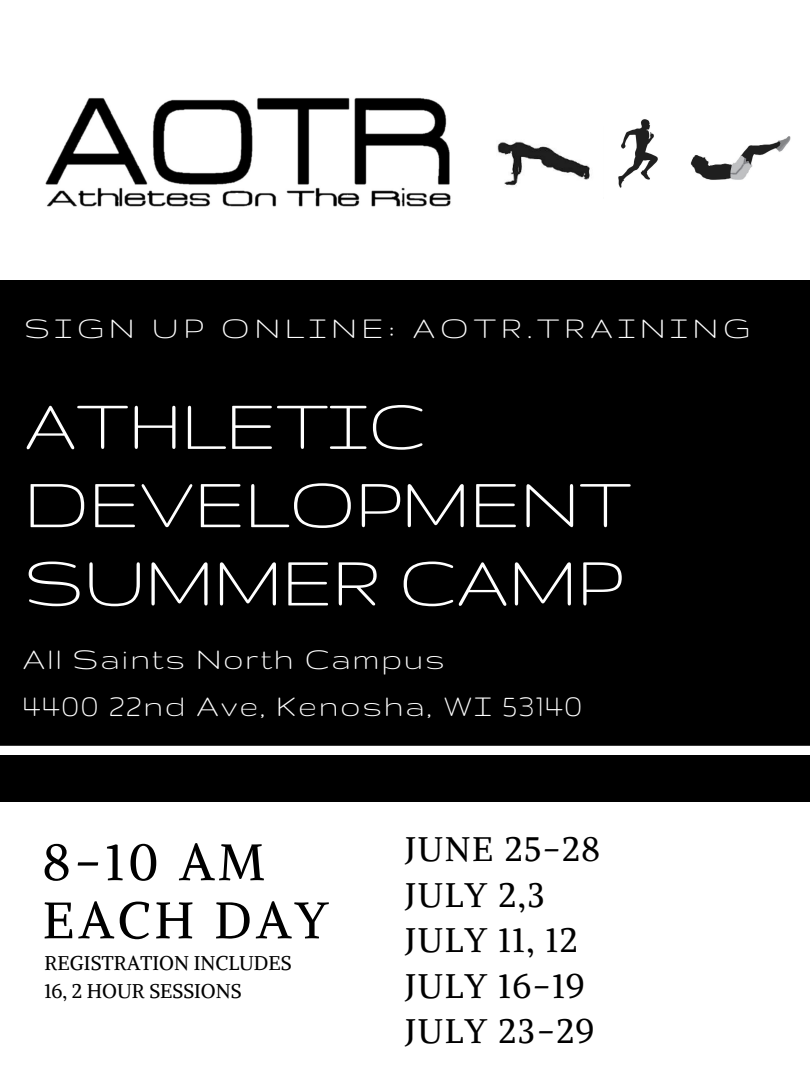
<style>
.page{position:relative;width:810px;height:1080px;background:#fff}
.page>*{position:absolute;margin:0;border:0;box-sizing:border-box;transform-origin:0 0}
.t1{font:79.25px/78.2px "Gruppo";color:#fff}
.t2{font:50.94px/58.1px "Alike";letter-spacing:.08em;color:#000}
.t3{font:33.94px/47.4px "Gruppo";letter-spacing:.05em;color:#fff}
.t4{font:33.94px/45.5px "Alike";letter-spacing:.05em;color:#000}
.t5{font:33.94px "Gruppo";letter-spacing:.15em;color:#fff}
.t6{font:19.81px/27.6px "Alike";color:#000}
</style>
<div class="page">
<div style="left:0;top:280px;width:810px;height:749px;background:#000"></div>
<img style="left:45px;top:97px;width:406px;height:110px">
<div style="left:0;top:802px;width:810px;height:278px;background:#fff"></div>
<div style="left:0;top:746px;width:810px;height:9px;background:#fff"></div>
<img style="left:497px;top:141px;width:93px;height:45px">
<img style="left:690px;top:136px;width:101px;height:44px">
<img style="left:618px;top:119px;width:40px;height:69px">
<p class="t5" style="left:24px;top:310px;width:727px">SIGN UP ONLINE: AOTR.TRAINING</p>
<h1 class="t1" style="left:24px;top:385px;width:608px">ATHLETIC<br>DEVELOPMENT<br>SUMMER CAMP</h1>
<p class="t3" style="left:23px;top:634px;width:561px">All Saints North Campus<br>4400 22nd Ave, Kenosha, WI 53140</p>
<h2 class="t2" style="left:43px;top:833px;width:287px">8-10 AM<br>EACH DAY</h2>
<p class="t6" style="left:45px;top:949px;width:249px">REGISTRATION INCLUDES<br>16, 2 HOUR SESSIONS</p>
<p class="t4" style="left:405px;top:826px;width:197px">JUNE 25-28<br>JULY 2,3<br>JULY 11, 12<br>JULY 16-19<br>JULY 23-29</p>
</div>
